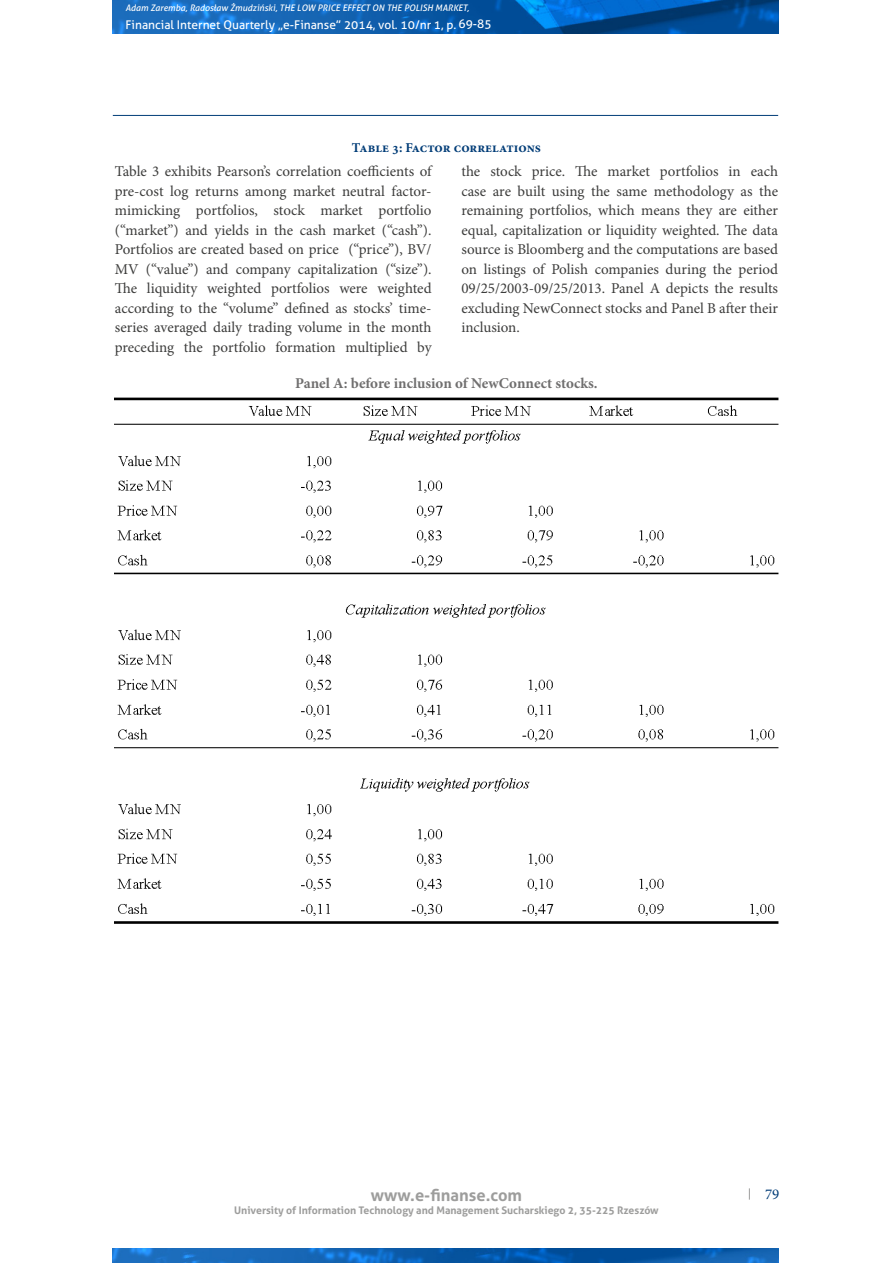
<style>
.page{position:relative;width:893px;height:1263px;background:#fff}
.page>*{position:absolute;margin:0;border:0;box-sizing:border-box;transform-origin:0 0}
.t1{font:700 16.5px "Aller";color:#9d9d9c}
.t2{font:15px/19.5px "Minion Pro";letter-spacing:-.005em;color:#3c3c3b;text-align:justify}
.t3{font:700 15px "Minion Pro";color:#706f6f}
.t4{font:15px "Minion Pro";color:#003c77}
.t5{font:700 13.5px "Minion Pro";letter-spacing:-.005em;color:#003c77}
.t6{font:12px "Aller";color:#fff}
.t7{font:700 10.5px "Aller";color:#9d9d9c}
.t8{font:italic 9px "Aller";color:#fff}
</style>
<div class="page">
<img style="left:113px;top:0;width:665px;height:33px">
<img style="left:113px;top:1248px;width:665px;height:15px">
<hr style="left:113px;top:115px;width:665px;height:1px;background:#003c77">
<img style="left:115px;top:397px;width:663px;height:527px">
<p class="t8" style="left:126px;top:2px;width:345px">Adam Zaremba, Radosław Żmudziński, THE LOW PRICE EFFECT ON THE POLISH MARKET,</p>
<p class="t6" style="left:126px;top:17px;width:368px">Financial Internet Quarterly „e-Finanse” 2014, vol. 10/nr 1, p. 69-85</p>
<p class="t5" style="left:352px;top:138px;width:191px">Table 3: Factor correlations</p>
<p class="t2" style="left:115px;top:162px;width:318px">Table 3 exhibits Pearson’s correlation coefficients of pre-cost log returns among market neutral factor&shy;mimicking portfolios, stock market portfolio (“market”) and yields in the cash market (“cash”).<br>Portfolios are created based on price (“price”), BV/ MV (“value”) and company capitalization (“size”).<br>The liquidity weighted portfolios were weighted according to the “volume” defined as stocks’ time&shy;series averaged daily trading volume in the month preceding the portfolio formation multiplied by</p>
<p class="t2" style="left:461px;top:162px;width:318px">the stock price. The market portfolios in each case are built using the same methodology as the remaining portfolios, which means they are either equal, capitalization or liquidity weighted. The data source is Bloomberg and the computations are based on listings of Polish companies during the period 09/25/2003-09/25/2013. Panel A depicts the results excluding NewConnect stocks and Panel B after their inclusion.</p>
<p class="t3" style="left:295px;top:372px;width:304px">Panel A: before inclusion of NewConnect stocks.</p>
<p class="t1" style="left:371px;top:1184px;width:153px">www.e-finanse.com</p>
<p class="t7" style="left:234px;top:1204px;width:426px">University of Information Technology and Management Sucharskiego 2, 35-225 Rzeszów</p>
<p class="t4" style="left:765px;top:1184px;width:16px">79</p>
</div>
